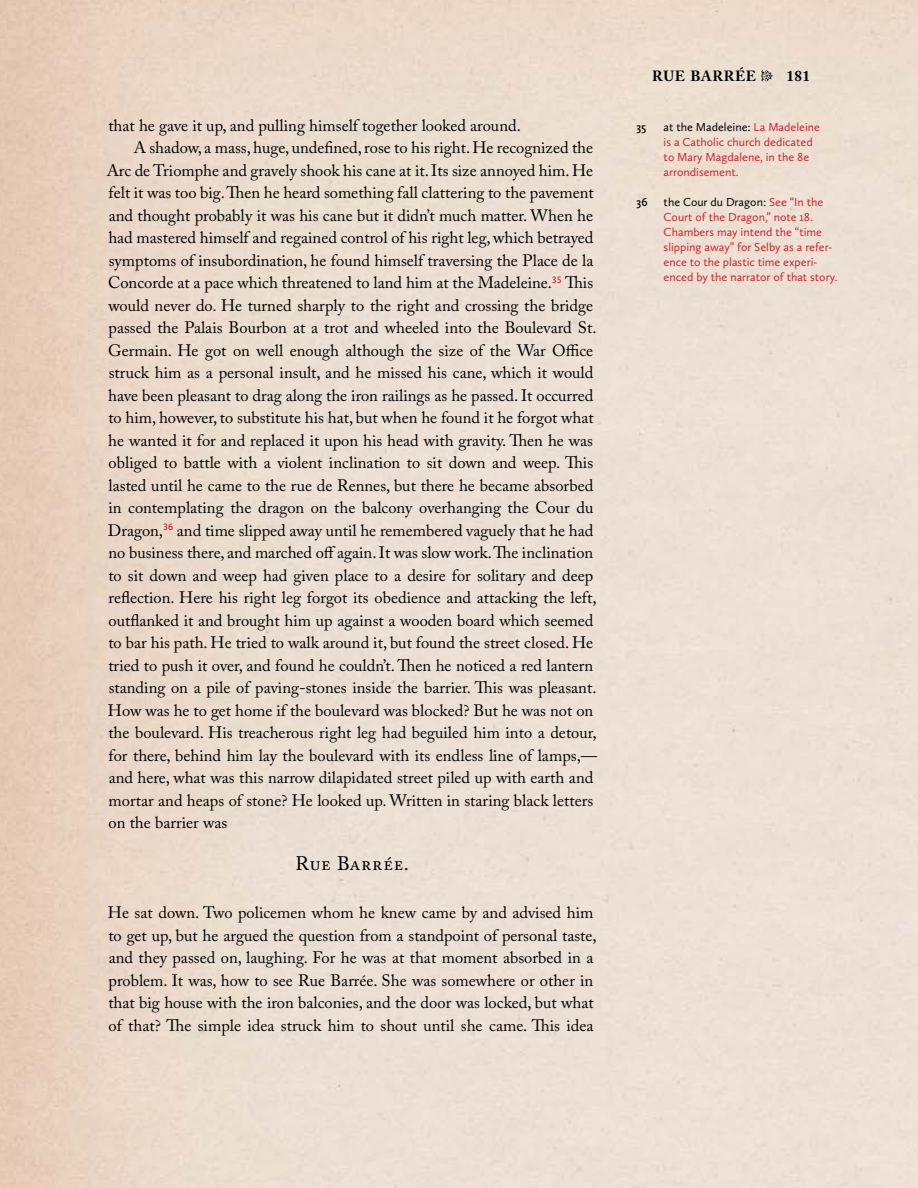
<style>
.page{position:relative;width:918px;height:1188px;background:#fff}
.page>*{position:absolute;margin:0;border:0;box-sizing:border-box;transform-origin:0 0}
.t1{font:19.5px "Adobe Caslon Pro";letter-spacing:.035em;color:#000}
.t2{font:16.5px/22.5px "Adobe Caslon Pro";color:#000}
.t3{font:700 15px "Adobe Caslon Pro";color:#000}
.t4{font:700 14.7px "Adobe Caslon Pro";letter-spacing:.04em;color:#000}
.t5{font:12px/15px "Calluna Sans";color:#d2232a}
.t6{font:600 12px "Calluna Sans";color:#000}
.s1{color:#000}
</style>
<div class="page">
<svg style="left:762px;top:70px;width:11px;height:11px"></svg>
<p class="t2" style="left:108px;top:114px;width:414px">that he gave it up, and pulling himself together looked around.</p>
<p class="t2" style="left:134px;top:136px;width:461px">A shadow, a mass, huge, undefined, rose to his right. He recognized the</p>
<p class="t2" style="left:107px;top:159px;width:488px">Arc de Triomphe and gravely shook his cane at it. Its size annoyed him. He</p>
<p class="t2" style="left:109px;top:181px;width:487px">felt it was too big. Then he heard something fall clattering to the pavement</p>
<p class="t2" style="left:109px;top:204px;width:486px">and thought probably it was his cane but it didn’t much matter. When he</p>
<p class="t2" style="left:108px;top:226px;width:486px">had mastered himself and regained control of his right leg, which betrayed</p>
<p class="t2" style="left:109px;top:249px;width:486px">symptoms of insubordination, he found himself traversing the Place de la</p>
<p class="t2" style="left:108px;top:271px;width:487px">Concorde at a pace which threatened to land him at the Madeleine.<sup>35</sup> This</p>
<p class="t2" style="left:108px;top:294px;width:486px">would never do. He turned sharply to the right and crossing the bridge</p>
<p class="t2" style="left:109px;top:316px;width:490px">passed the Palais Bourbon at a trot and wheeled into the Boulevard St.</p>
<p class="t2" style="left:108px;top:339px;width:487px">Germain. He got on well enough although the size of the War Office</p>
<p class="t2" style="left:109px;top:361px;width:486px">struck him as a personal insult, and he missed his cane, which it would</p>
<p class="t2" style="left:108px;top:384px;width:487px">have been pleasant to drag along the iron railings as he passed. It occurred</p>
<p class="t2" style="left:108px;top:406px;width:487px">to him, however, to substitute his hat, but when he found it he forgot what</p>
<p class="t2" style="left:108px;top:429px;width:486px">he wanted it for and replaced it upon his head with gravity. Then he was</p>
<p class="t2" style="left:109px;top:451px;width:486px">obliged to battle with a violent inclination to sit down and weep. This</p>
<p class="t2" style="left:109px;top:474px;width:486px">lasted until he came to the rue de Rennes, but there he became absorbed</p>
<p class="t2" style="left:109px;top:496px;width:486px">in contemplating the dragon on the balcony overhanging the Cour du</p>
<p class="t2" style="left:108px;top:519px;width:487px">Dragon,<sup>36</sup> and time slipped away until he remembered vaguely that he had</p>
<p class="t2" style="left:109px;top:541px;width:486px">no business there, and marched off again. It was slow work. The inclination</p>
<p class="t2" style="left:108px;top:564px;width:486px">to sit down and weep had given place to a desire for solitary and deep</p>
<p class="t2" style="left:109px;top:586px;width:490px">reflection. Here his right leg forgot its obedience and attacking the left,</p>
<p class="t2" style="left:109px;top:609px;width:486px">outflanked it and brought him up against a wooden board which seemed</p>
<p class="t2" style="left:108px;top:631px;width:486px">to bar his path. He tried to walk around it, but found the street closed. He</p>
<p class="t2" style="left:108px;top:654px;width:487px">tried to push it over, and found he couldn’t. Then he noticed a red lantern</p>
<p class="t2" style="left:109px;top:676px;width:489px">standing on a pile of paving-stones inside the barrier. This was pleasant.</p>
<p class="t2" style="left:108px;top:699px;width:487px">How was he to get home if the boulevard was blocked? But he was not on</p>
<p class="t2" style="left:108px;top:721px;width:490px">the boulevard. His treacherous right leg had beguiled him into a detour,</p>
<p class="t2" style="left:109px;top:744px;width:490px">for there, behind him lay the boulevard with its endless line of lamps,—</p>
<p class="t2" style="left:109px;top:766px;width:486px">and here, what was this narrow dilapidated street piled up with earth and</p>
<p class="t2" style="left:109px;top:789px;width:486px">mortar and heaps of stone? He looked up. Written in staring black letters</p>
<p class="t2" style="left:109px;top:811px;width:120px">on the barrier was</p>
<p class="t1" style="left:296px;top:852px;width:115px">Rue Barrée.</p>
<p class="t2" style="left:108px;top:901px;width:490px">He sat down. Two policemen whom he knew came by and advised him to get up, but he argued the question from a standpoint of personal taste, and they passed on, laughing. For he was at that moment absorbed in a problem. It was, how to see Rue Barrée. She was somewhere or other in that big house with the iron balconies, and the door was locked, but what of that? The simple idea struck him to shout until she came. This idea</p>
<p class="t4" style="left:652px;top:68px;width:105px">RUE BARRÉE</p>
<p class="t3" style="left:787px;top:67px;width:25px">181</p>
<p class="t6" style="left:637px;top:119px;width:11px">35</p>
<p class="t5" style="left:664px;top:119px;width:158px"><span class="s1">at the Madeleine:</span> La Madeleine is a Catholic church dedicated to Mary Magdalene, in the 8e arrondisement.</p>
<p class="t6" style="left:637px;top:194px;width:13px">36</p>
<p class="t5" style="left:664px;top:194px;width:176px"><span class="s1">the Cour du Dragon:</span> See “In the<br>Court of the Dragon,” note 18.<br>Chambers may intend the “time slipping away” for Selby as a refer&shy;ence to the plastic time experi&shy;enced by the narrator of that story.</p>
</div>
